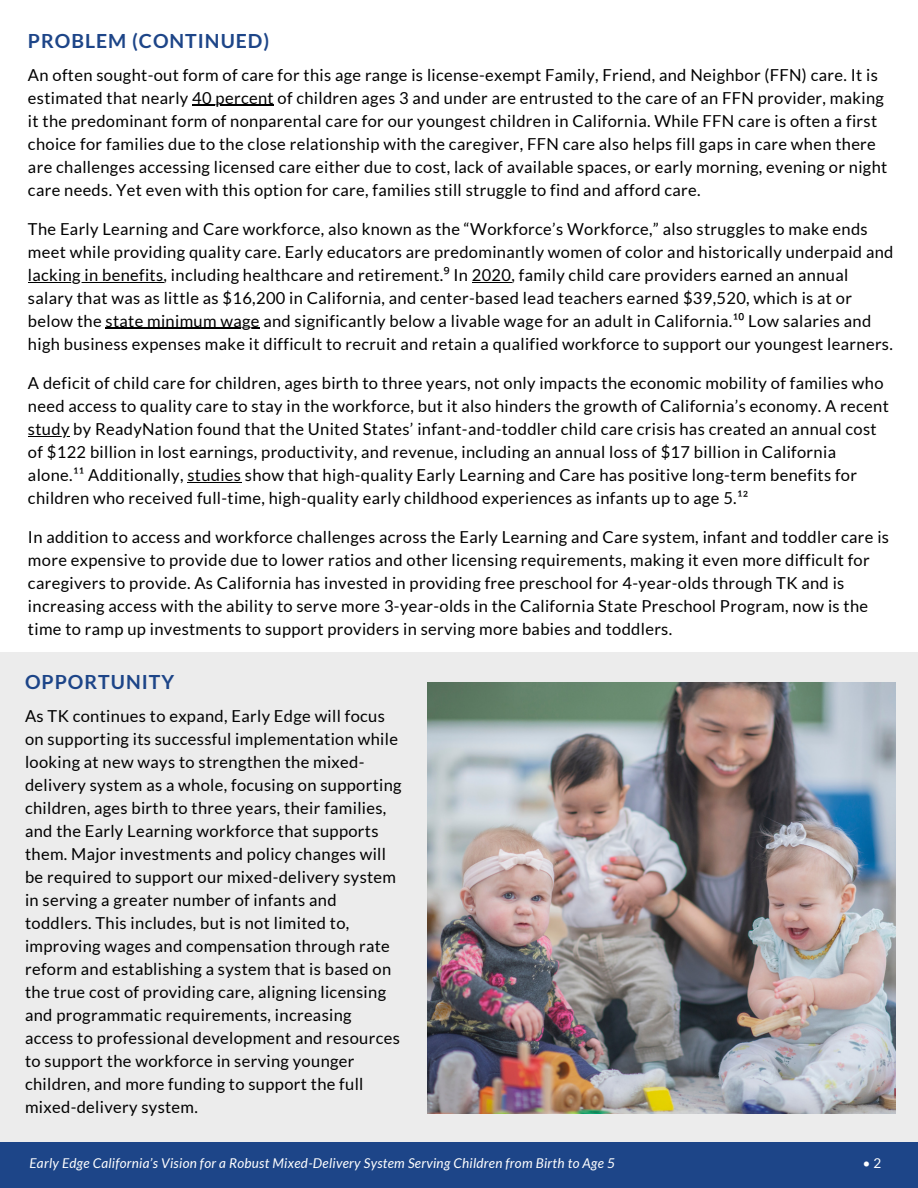
<style>
.page{position:relative;width:918px;height:1188px;background:#fff}
.page>*{position:absolute;margin:0;border:0;box-sizing:border-box;transform-origin:0 0}
.t1{font:700 19.5px "Lato";letter-spacing:.05em;color:#1d4588}
.t2{font:16.5px/23px "Lato";letter-spacing:.02em;color:#000}
.t3{font:italic 13.5px "Lato";letter-spacing:.02em;color:#fff}
.s1{font-family:"Noto Sans"}
.s2{font-style:normal}
</style>
<div class="page">
<div style="left:0;top:652px;width:918px;height:504px;background:#ececec"></div>
<div style="left:0;top:1142px;width:918px;height:46px;background:#1d4588"></div>
<img style="left:428px;top:682px;width:468px;height:432px">
<hr style="left:192px;top:105px;width:82px;height:1px;background:#000">
<hr style="left:28px;top:282px;width:136px;height:1px;background:#000">
<hr style="left:472px;top:282px;width:39px;height:1px;background:#000">
<hr style="left:106px;top:328px;width:154px;height:1px;background:#000">
<hr style="left:28px;top:436px;width:42px;height:1px;background:#000">
<hr style="left:187px;top:482px;width:54px;height:1px;background:#000">
<p class="t1" style="left:28px;top:29px;width:243px">PROBLEM (CONTINUED)</p>
<p class="t2" style="left:28px;top:63px;width:861px">An often sought-out form of care for this age range is license-exempt Family, Friend, and Neighbor (FFN) care. It is estimated that nearly 40 percent of children ages 3 and under are entrusted to the care of an FFN provider, making it the predominant form of nonparental care for our youngest children in California. While FFN care is often a first choice for families due to the close relationship with the caregiver, FFN care also helps fill gaps in care when there are challenges accessing licensed care either due to cost, lack of available spaces, or early morning, evening or night care needs. Yet even with this option for care, families still struggle to find and afford care.</p>
<p class="t2" style="left:28px;top:217px;width:867px">The Early Learning and Care workforce, also known as the “Workforce’s Workforce,” also struggles to make ends meet while providing quality care. Early educators are predominantly women of color and historically underpaid and lacking in benefits, including healthcare and retirement.<span class="s1">⁹</span> In 2020, family child care providers earned an annual salary that was as little as $16,200 in California, and center-based lead teachers earned $39,520, which is at or below the state minimum wage and significantly below a livable wage for an adult in California.¹<span class="s1">⁰</span> Low salaries and high business expenses make it difficult to recruit and retain a qualified workforce to support our youngest learners.</p>
<p class="t2" style="left:28px;top:371px;width:862px">A deficit of child care for children, ages birth to three years, not only impacts the economic mobility of families who need access to quality care to stay in the workforce, but it also hinders the growth of California’s economy. A recent study by ReadyNation found that the United States’ infant-and-toddler child care crisis has created an annual cost of $122 billion in lost earnings, productivity, and revenue, including an annual loss of $17 billion in California alone.¹¹ Additionally, studies show that high-quality Early Learning and Care has positive long-term benefits for children who received full-time, high-quality early childhood experiences as infants up to age 5.¹²</p>
<p class="t2" style="left:28px;top:525px;width:863px">In addition to access and workforce challenges across the Early Learning and Care system, infant and toddler care is more expensive to provide due to lower ratios and other licensing requirements, making it even more difficult for caregivers to provide. As California has invested in providing free preschool for 4-year-olds through TK and is increasing access with the ability to serve more 3-year-olds in the California State Preschool Program, now is the time to ramp up investments to support providers in serving more babies and toddlers.</p>
<p class="t1" style="left:25px;top:670px;width:151px">OPPORTUNITY</p>
<p class="t2" style="left:25px;top:704px;width:378px">As TK continues to expand, Early Edge will focus on supporting its successful implementation while looking at new ways to strengthen the mixed&shy;delivery system as a whole, focusing on supporting children, ages birth to three years, their families, and the Early Learning workforce that supports them. Major investments and policy changes will be required to support our mixed-delivery system in serving a greater number of infants and toddlers. This includes, but is not limited to, improving wages and compensation through rate reform and establishing a system that is based on the true cost of providing care, aligning licensing and programmatic requirements, increasing access to professional development and resources to support the workforce in serving younger children, and more funding to support the full mixed-delivery system.</p>
<p class="t3" style="left:29px;top:1155px;width:587px">Early Edge California’s Vision for a Robust Mixed-Delivery System Serving Children from Birth to Age 5</p>
<p class="t3" style="left:863px;top:1155px;width:20px">•<span class="s2">2</span></p>
</div>
